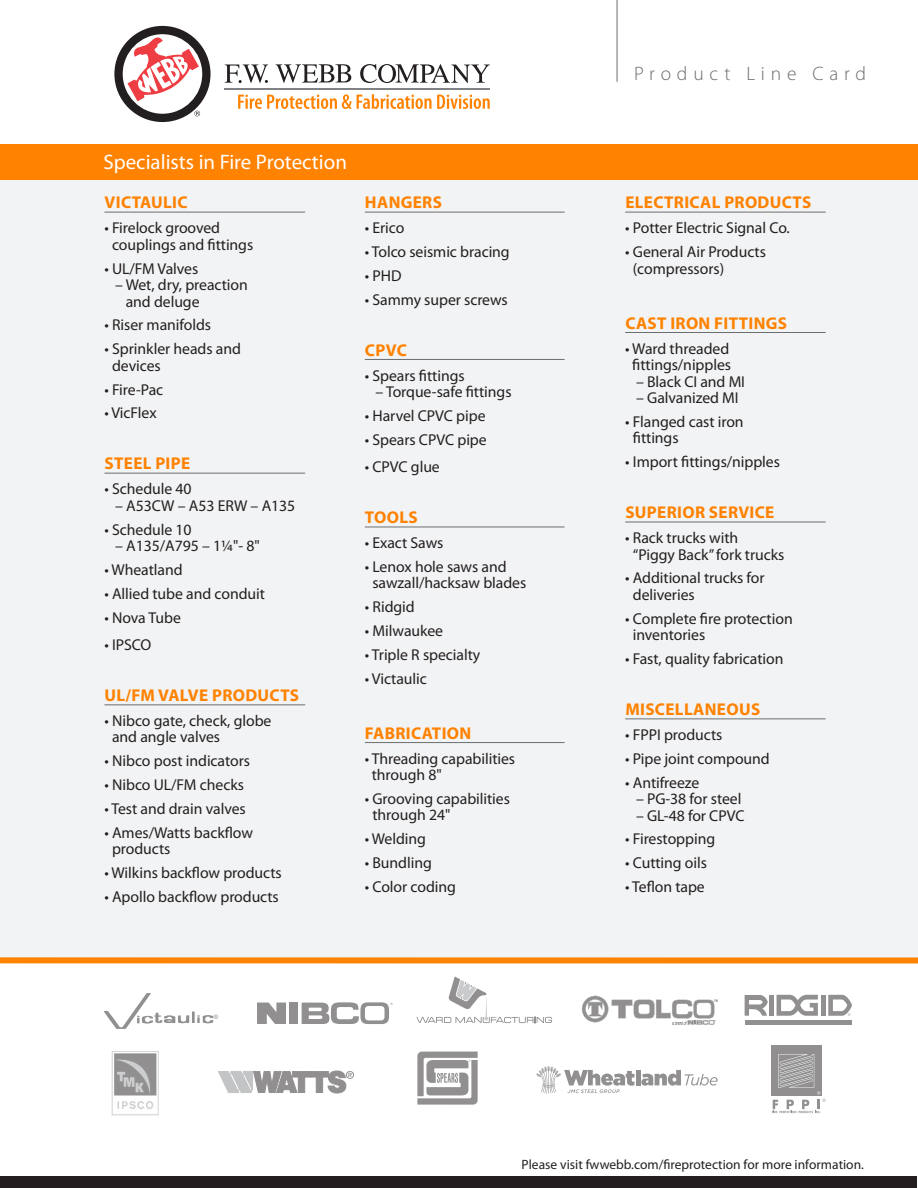
<style>
.page{position:relative;width:918px;height:1188px;background:#fff}
.page>*{position:absolute;margin:0;border:0;box-sizing:border-box;transform-origin:0 0}
.t1{font:21px "Myriad Pro";color:#fff}
.t2{font:300 19.5px "Myriad Pro";letter-spacing:.3em;color:#6c6d70}
.KH-Category-Head{font:700 17.1px "Myriad Pro";letter-spacing:.02em;color:#ff8200}
.kh-bullet{font:15.75px/16.5px "Myriad Pro";letter-spacing:-.005em;color:#231f20}
.kh-bullet-2ndlevel{font:15.75px/16.5px "Myriad Pro";letter-spacing:-.005em;color:#231f20}
.t3{font:13.5px "Myriad Pro";color:#231f20}
</style>
<div class="page">
<div style="left:0;top:144px;width:918px;height:36px;background:#ff8200"></div>
<div style="left:0;top:180px;width:918px;height:780px;background:#f2f3f4"></div>
<div style="left:0;top:957px;width:918px;height:7px;background:#ff8200"></div>
<div style="left:0;top:1177px;width:917px;height:11px;background:#231f20"></div>
<hr style="left:617px;top:0;width:1px;height:82px;background:#6c6d70">
<svg style="left:225px;top:65px;width:43px;height:18px"></svg>
<svg style="left:276px;top:64px;width:75px;height:19px"></svg>
<svg style="left:360px;top:64px;width:130px;height:19px"></svg>
<svg style="left:238px;top:94px;width:252px;height:15px"></svg>
<hr style="left:225px;top:88px;width:265px;height:1px;background:#808285">
<svg style="left:114px;top:26px;width:97px;height:96px"></svg>
<hr style="left:104px;top:212px;width:201px;height:1px;background:#6c6d70">
<hr style="left:104px;top:473px;width:201px;height:1px;background:#6c6d70">
<hr style="left:104px;top:704px;width:201px;height:1px;background:#6c6d70">
<hr style="left:365px;top:212px;width:200px;height:1px;background:#6c6d70">
<hr style="left:365px;top:359px;width:200px;height:1px;background:#6c6d70">
<hr style="left:365px;top:527px;width:200px;height:1px;background:#6c6d70">
<hr style="left:365px;top:742px;width:200px;height:1px;background:#6c6d70">
<hr style="left:625px;top:212px;width:201px;height:1px;background:#6c6d70">
<hr style="left:625px;top:332px;width:201px;height:1px;background:#6c6d70">
<hr style="left:625px;top:522px;width:201px;height:1px;background:#6c6d70">
<hr style="left:625px;top:718px;width:201px;height:1px;background:#6c6d70">
<hr style="left:636px;top:1070px;width:4px;height:15px;background:#918f8f">
<svg style="left:641px;top:1070px;width:77px;height:16px"></svg>
<svg style="left:536px;top:1066px;width:98px;height:28px"></svg>
<svg style="left:417px;top:1052px;width:61px;height:53px"></svg>
<svg style="left:416px;top:976px;width:136px;height:47px"></svg>
<svg style="left:582px;top:996px;width:136px;height:29px"></svg>
<hr style="left:770px;top:995px;width:4px;height:21px;background:#918f8f">
<div style="left:821px;top:995px;width:5px;height:21px;background:#918f8f"></div>
<div style="left:745px;top:1020px;width:107px;height:5px;background:#918f8f"></div>
<svg style="left:745px;top:995px;width:23px;height:21px"></svg>
<svg style="left:777px;top:995px;width:41px;height:21px"></svg>
<svg style="left:828px;top:995px;width:24px;height:21px"></svg>
<div style="left:289px;top:1003px;width:9px;height:21px;background:#918f8f"></div>
<svg style="left:257px;top:1003px;width:29px;height:21px"></svg>
<svg style="left:302px;top:1002px;width:91px;height:22px"></svg>
<svg style="left:218px;top:1071px;width:136px;height:23px"></svg>
<img style="left:111px;top:1051px;width:48px;height:65px">
<div style="left:771px;top:1046px;width:50px;height:50px;background:#918f8f"></div>
<svg style="left:772px;top:1054px;width:54px;height:59px"></svg>
<svg style="left:104px;top:993px;width:110px;height:36px"></svg>
<p class="t1" style="left:104px;top:149px;width:245px">Specialists in Fire Protection</p>
<p class="KH-Category-Head" style="left:105px;top:192px;width:85px">VICTAULIC</p>
<p class="kh-bullet" style="left:112px;top:219px;width:143px;text-indent:-8px">• Firelock grooved couplings and fittings</p>
<p class="kh-bullet" style="left:104px;top:260px;width:95px">• UL/FM Valves</p>
<p class="kh-bullet-2ndlevel" style="left:126px;top:276px;width:124px;text-indent:-11px">– Wet, dry, preaction and deluge</p>
<p class="kh-bullet" style="left:104px;top:317px;width:108px">• Riser manifolds</p>
<p class="kh-bullet" style="left:112px;top:340px;width:130px;text-indent:-8px">• Sprinkler heads and devices</p>
<p class="kh-bullet" style="left:104px;top:381px;width:60px">• Fire-Pac</p>
<p class="kh-bullet" style="left:104px;top:405px;width:54px">• VicFlex</p>
<p class="KH-Category-Head" style="left:105px;top:453px;width:87px">STEEL PIPE</p>
<p class="kh-bullet" style="left:104px;top:480px;width:89px">• Schedule 40</p>
<p class="kh-bullet-2ndlevel" style="left:115px;top:497px;width:182px">– A53CW – A53 ERW – A135</p>
<p class="kh-bullet" style="left:104px;top:521px;width:89px">• Schedule 10</p>
<p class="kh-bullet-2ndlevel" style="left:115px;top:537px;width:146px">– A135/A795 – 1¼"- 8"</p>
<p class="kh-bullet" style="left:104px;top:561px;width:80px">• Wheatland</p>
<p class="kh-bullet" style="left:104px;top:585px;width:162px">• Allied tube and conduit</p>
<p class="kh-bullet" style="left:104px;top:609px;width:78px">• Nova Tube</p>
<p class="kh-bullet" style="left:104px;top:636px;width:48px">• IPSCO</p>
<p class="KH-Category-Head" style="left:105px;top:684px;width:196px">UL/FM VALVE PRODUCTS</p>
<p class="kh-bullet" style="left:112px;top:712px;width:161px;text-indent:-8px">• Nibco gate, check, globe and angle valves</p>
<p class="kh-bullet" style="left:104px;top:752px;width:147px">• Nibco post indicators</p>
<p class="kh-bullet" style="left:104px;top:776px;width:141px">• Nibco UL/FM checks</p>
<p class="kh-bullet" style="left:104px;top:800px;width:143px">• Test and drain valves</p>
<p class="kh-bullet" style="left:112px;top:824px;width:142px;text-indent:-8px">• Ames/Watts backflow products</p>
<p class="kh-bullet" style="left:104px;top:864px;width:179px">• Wilkins backflow products</p>
<p class="kh-bullet" style="left:104px;top:888px;width:176px">• Apollo backflow products</p>
<p class="KH-Category-Head" style="left:365px;top:192px;width:79px">HANGERS</p>
<p class="kh-bullet" style="left:365px;top:219px;width:41px">• Erico</p>
<p class="kh-bullet" style="left:365px;top:243px;width:146px">• Tolco seismic bracing</p>
<p class="kh-bullet" style="left:365px;top:267px;width:38px">• PHD</p>
<p class="kh-bullet" style="left:365px;top:291px;width:144px">• Sammy super screws</p>
<p class="KH-Category-Head" style="left:365px;top:339px;width:43px">CPVC</p>
<p class="kh-bullet" style="left:365px;top:367px;width:101px">• Spears fittings</p>
<p class="kh-bullet-2ndlevel" style="left:376px;top:383px;width:137px">– Torque-safe fittings</p>
<p class="kh-bullet" style="left:365px;top:407px;width:122px">• Harvel CPVC pipe</p>
<p class="kh-bullet" style="left:365px;top:431px;width:123px">• Spears CPVC pipe</p>
<p class="kh-bullet" style="left:365px;top:458px;width:77px">• CPVC glue</p>
<p class="KH-Category-Head" style="left:365px;top:506px;width:54px">TOOLS</p>
<p class="kh-bullet" style="left:365px;top:534px;width:80px">• Exact Saws</p>
<p class="kh-bullet" style="left:372px;top:558px;width:155px;text-indent:-8px">• Lenox hole saws and sawzall/hacksaw blades</p>
<p class="kh-bullet" style="left:365px;top:598px;width:51px">• Ridgid</p>
<p class="kh-bullet" style="left:365px;top:622px;width:80px">• Milwaukee</p>
<p class="kh-bullet" style="left:365px;top:646px;width:117px">• Triple R specialty</p>
<p class="kh-bullet" style="left:365px;top:670px;width:64px">• Victaulic</p>
<p class="KH-Category-Head" style="left:365px;top:722px;width:108px">FABRICATION</p>
<p class="kh-bullet" style="left:372px;top:750px;width:145px;text-indent:-7px">• Threading capabilities through 8"</p>
<p class="kh-bullet" style="left:372px;top:790px;width:139px;text-indent:-8px">• Grooving capabilities through 24"</p>
<p class="kh-bullet" style="left:365px;top:831px;width:63px">• Welding</p>
<p class="kh-bullet" style="left:365px;top:854px;width:69px">• Bundling</p>
<p class="kh-bullet" style="left:365px;top:878px;width:93px">• Color coding</p>
<p class="t2" style="left:634px;top:63px;width:234px">Product Line Card</p>
<p class="KH-Category-Head" style="left:625px;top:192px;width:188px">ELECTRICAL PRODUCTS</p>
<p class="kh-bullet" style="left:625px;top:219px;width:166px">• Potter Electric Signal Co.</p>
<p class="kh-bullet" style="left:633px;top:243px;width:135px;text-indent:-8px">• General Air Products (compressors)</p>
<p class="KH-Category-Head" style="left:625px;top:312px;width:163px">CAST IRON FITTINGS</p>
<p class="kh-bullet" style="left:625px;top:340px;width:107px;text-align:center">• Ward threaded fittings/nipples</p>
<p class="kh-bullet-2ndlevel" style="left:636px;top:373px;width:111px">– Black CI and MI</p>
<p class="kh-bullet-2ndlevel" style="left:636px;top:389px;width:104px">– Galvanized MI</p>
<p class="kh-bullet" style="left:633px;top:413px;width:112px;text-indent:-8px">• Flanged cast iron fittings</p>
<p class="kh-bullet" style="left:625px;top:453px;width:156px">• Import fittings/nipples</p>
<p class="KH-Category-Head" style="left:625px;top:501px;width:151px">SUPERIOR SERVICE</p>
<p class="kh-bullet" style="left:633px;top:529px;width:153px;text-indent:-8px">• Rack trucks with<br>“Piggy Back” fork trucks</p>
<p class="kh-bullet" style="left:633px;top:570px;width:133px;text-indent:-8px">• Additional trucks for deliveries</p>
<p class="kh-bullet" style="left:633px;top:610px;width:161px;text-indent:-8px">• Complete fire protection inventories</p>
<p class="kh-bullet" style="left:625px;top:650px;width:160px">• Fast, quality fabrication</p>
<p class="KH-Category-Head" style="left:625px;top:698px;width:136px">MISCELLANEOUS</p>
<p class="kh-bullet" style="left:625px;top:726px;width:99px">• FPPI products</p>
<p class="kh-bullet" style="left:625px;top:750px;width:146px">• Pipe joint compound</p>
<p class="kh-bullet" style="left:625px;top:774px;width:76px">• Antifreeze</p>
<p class="kh-bullet-2ndlevel" style="left:636px;top:790px;width:107px">– PG-38 for steel</p>
<p class="kh-bullet-2ndlevel" style="left:636px;top:807px;width:110px">– GL-48 for CPVC</p>
<p class="kh-bullet" style="left:625px;top:831px;width:91px">• Firestopping</p>
<p class="kh-bullet" style="left:625px;top:855px;width:83px">• Cutting oils</p>
<p class="kh-bullet" style="left:625px;top:878px;width:81px">• Teflon tape</p>
<p class="t3" style="left:522px;top:1156px;width:344px">Please visit fwwebb.com/fireprotection for more information.</p>
</div>
